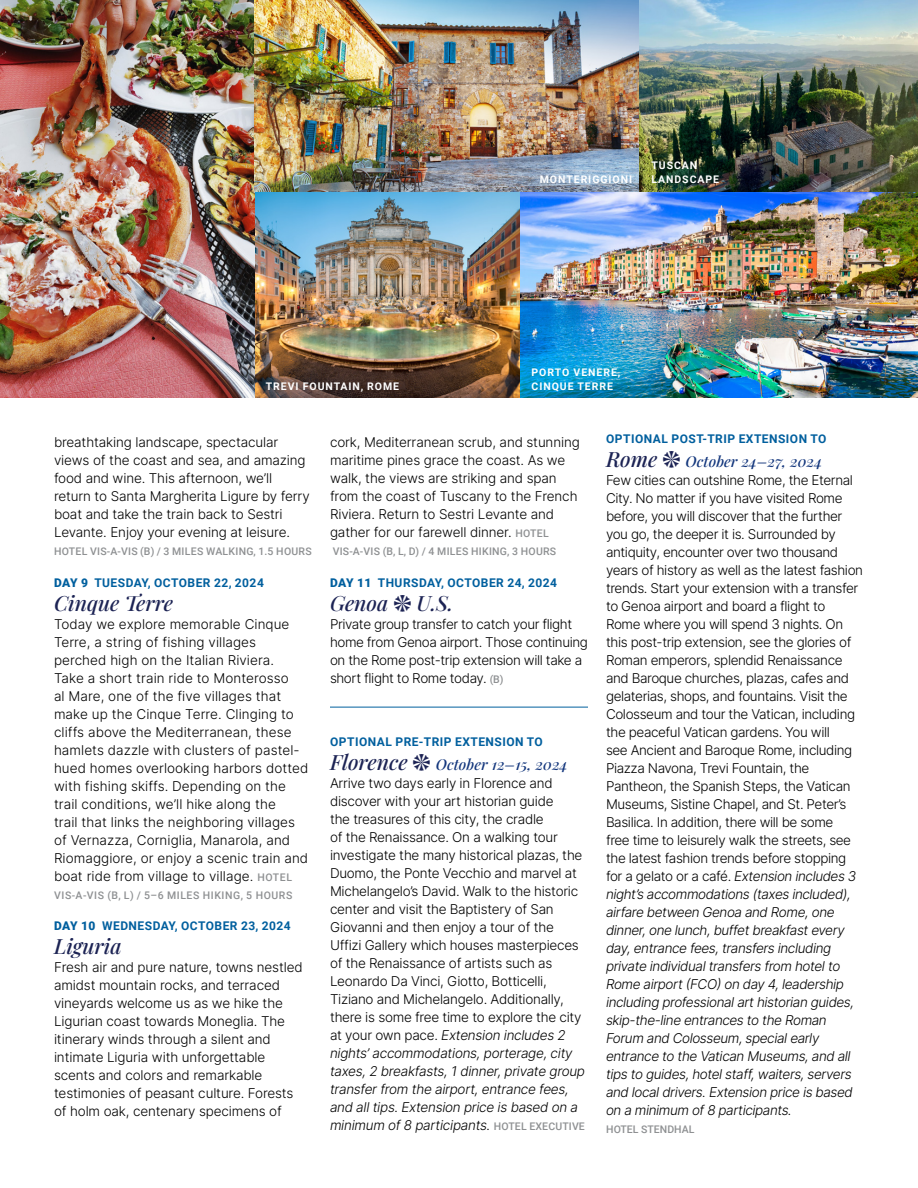
<style>
.page{position:relative;width:918px;height:1188px;background:#fff}
.page>*{position:absolute;margin:0;border:0;box-sizing:border-box;transform-origin:0 0}
.t1{font:italic 500 21px "Playfair Display";color:#1c2354}
.t2{font:italic 500 15px "Playfair Display";letter-spacing:.005em;color:#14377d}
.t3{font:13.5px/18px "Inter";letter-spacing:-.02em;color:#000}
.t4{font:13.5px/18px "Inter";letter-spacing:.005em;color:#000}
.t5{font:700 12px "Roboto";letter-spacing:.04em;color:#005f9e}
.t6{font:500 10.5px "Roboto";letter-spacing:.025em;color:#8e9092}
.t7{font:700 10.5px/13.5px "Roboto";letter-spacing:.09em;color:#fff}
.t8{font:500 10.5px "Roboto";letter-spacing:.055em;color:#8e9092}
.t9{font:500 10.5px "Roboto";letter-spacing:.005em;color:#8e9092}
.s1{font-weight:900}
.s2{font-family:"Roboto";font-weight:500;font-size:10.5px;color:#8e9092}
</style>
<div class="page">
<img style="left:255px;top:192px;width:265px;height:205px">
<hr style="left:330px;top:707px;width:258px;height:1px;background:#005f9e">
<img style="left:520px;top:192px;width:398px;height:205px">
<img style="left:0;top:0;width:255px;height:397px">
<img style="left:255px;top:0;width:663px;height:192px">
<p class="t7" style="left:540px;top:172px;width:94px">MONTERIGGIONI</p>
<p class="t7" style="left:651px;top:158px;width:69px">TUSCAN<br>LANDSCAPE</p>
<p class="t7" style="left:532px;top:366px;width:90px">PORTO VENERE,</p>
<p class="t7" style="left:266px;top:379px;width:135px">TREVI FOUNTAIN, ROME</p>
<p class="t7" style="left:532px;top:379px;width:83px">CINQUE TERRE</p>
<p class="t3" style="left:54px;top:433px;width:257px">breathtaking landscape, spectacular views of the coast and sea, and amazing food and wine. This afternoon, we’ll return to Santa Margherita Ligure by ferry boat and take the train back to Sestri Levante. Enjoy your evening at leisure.</p>
<p class="t6" style="left:54px;top:544px;width:259px">HOTEL VIS-A-VIS (B) / 3 MILES WALKING, 1.5 HOURS</p>
<p class="t5" style="left:54px;top:574px;width:211px"><span class="s1">DAY 9</span> TUESDAY, OCTOBER 22, 2024</p>
<h1 class="t1" style="left:54px;top:586px;width:121px">Cinque Terre</h1>
<p class="t4" style="left:54px;top:615px;width:256px">Today we explore memorable Cinque Terre, a string of fishing villages perched high on the Italian Riviera.<br>Take a short train ride to Monterosso<br>al Mare, one of the five villages that make up the Cinque Terre. Clinging to cliffs above the Mediterranean, these hamlets dazzle with clusters of pastel&shy;hued homes overlooking harbors dotted with fishing skiffs. Depending on the trail conditions, we’ll hike along the<br>trail that links the neighboring villages of Vernazza, Corniglia, Manarola, and Riomaggiore, or enjoy a scenic train and boat ride from village to village. <span class="s2">HOTEL</span></p>
<p class="t8" style="left:54px;top:888px;width:240px">VIS-A-VIS (B, L) / 5–6 MILES HIKING, 5 HOURS</p>
<p class="t5" style="left:54px;top:918px;width:238px"><span class="s1">DAY 10</span> WEDNESDAY, OCTOBER 23, 2024</p>
<h1 class="t1" style="left:54px;top:930px;width:69px">Liguria</h1>
<p class="t3" style="left:54px;top:958px;width:250px">Fresh air and pure nature, towns nestled amidst mountain rocks, and terraced vineyards welcome us as we hike the Ligurian coast towards Moneglia. The itinerary winds through a silent and intimate Liguria with unforgettable scents and colors and remarkable testimonies of peasant culture. Forests of holm oak, centenary specimens of</p>
<p class="t3" style="left:330px;top:433px;width:251px">cork, Mediterranean scrub, and stunning maritime pines grace the coast. As we walk, the views are striking and span from the coast of Tuscany to the French Riviera. Return to Sestri Levante and gather for our farewell dinner. <span class="s2">HOTEL</span></p>
<p class="t6" style="left:333px;top:544px;width:225px">VIS-A-VIS (B, L, D) / 4 MILES HIKING, 3 HOURS</p>
<p class="t5" style="left:330px;top:574px;width:229px"><span class="s1">DAY 11</span> THURSDAY, OCTOBER 24, 2024</p>
<h1 class="t1" style="left:330px;top:586px;width:60px">Genoa</h1>
<h1 class="t1" style="left:417px;top:586px;width:38px">U.S.</h1>
<p class="t3" style="left:330px;top:615px;width:259px">Private group transfer to catch your flight home from Genoa airport. Those continuing on the Rome post-trip extension will take a short flight to Rome today. <span class="s2">(B)</span></p>
<p class="t5" style="left:330px;top:733px;width:214px">OPTIONAL PRE-TRIP EXTENSION TO</p>
<h1 class="t1" style="left:330px;top:745px;width:79px">Florence</h1>
<p class="t2" style="left:436px;top:752px;width:133px">October 12–15, 2024</p>
<p class="t3" style="left:330px;top:774px;width:257px">Arrive two days early in Florence and discover with your art historian guide<br>the treasures of this city, the cradle<br>of the Renaissance. On a walking tour investigate the many historical plazas, the Duomo, the Ponte Vecchio and marvel at Michelangelo’s David. Walk to the historic center and visit the Baptistery of San Giovanni and then enjoy a tour of the Uffizi Gallery which houses masterpieces of the Renaissance of artists such as Leonardo Da Vinci, Giotto, Botticelli, Tiziano and Michelangelo. Additionally, there is some free time to explore the city at your own pace. Extension includes 2 nights’ accommodations, porterage, city taxes, 2 breakfasts, 1 dinner, private group transfer from the airport, entrance fees, and all tips. Extension price is based on a minimum of 8 participants. <span class="s2">HOTEL EXECUTIVE</span></p>
<p class="t5" style="left:606px;top:430px;width:222px">OPTIONAL POST-TRIP EXTENSION TO</p>
<h1 class="t1" style="left:606px;top:443px;width:53px">Rome</h1>
<p class="t2" style="left:686px;top:450px;width:138px">October 24–27, 2024</p>
<p class="t3" style="left:606px;top:471px;width:259px">Few cities can outshine Rome, the Eternal City. No matter if you have visited Rome before, you will discover that the further you go, the deeper it is. Surrounded by antiquity, encounter over two thousand years of history as well as the latest fashion trends. Start your extension with a transfer to Genoa airport and board a flight to Rome where you will spend 3 nights. On this post-trip extension, see the glories of Roman emperors, splendid Renaissance and Baroque churches, plazas, cafes and gelaterias, shops, and fountains. Visit the Colosseum and tour the Vatican, including the peaceful Vatican gardens. You will<br>see Ancient and Baroque Rome, including Piazza Navona, Trevi Fountain, the Pantheon, the Spanish Steps, the Vatican Museums, Sistine Chapel, and St. Peter’s Basilica. In addition, there will be some<br>free time to leisurely walk the streets, see the latest fashion trends before stopping for a gelato or a café. Extension includes 3 night’s accommodations (taxes included), airfare between Genoa and Rome, one dinner, one lunch, buffet breakfast every day, entrance fees, transfers including private individual transfers from hotel to Rome airport (FCO) on day 4, leadership including professional art historian guides, skip-the-line entrances to the Roman Forum and Colosseum, special early entrance to the Vatican Museums, and all tips to guides, hotel staff, waiters, servers and local drivers. Extension price is based on a minimum of 8 participants.</p>
<p class="t9" style="left:606px;top:1122px;width:90px">HOTEL STENDHAL</p>
</div>
